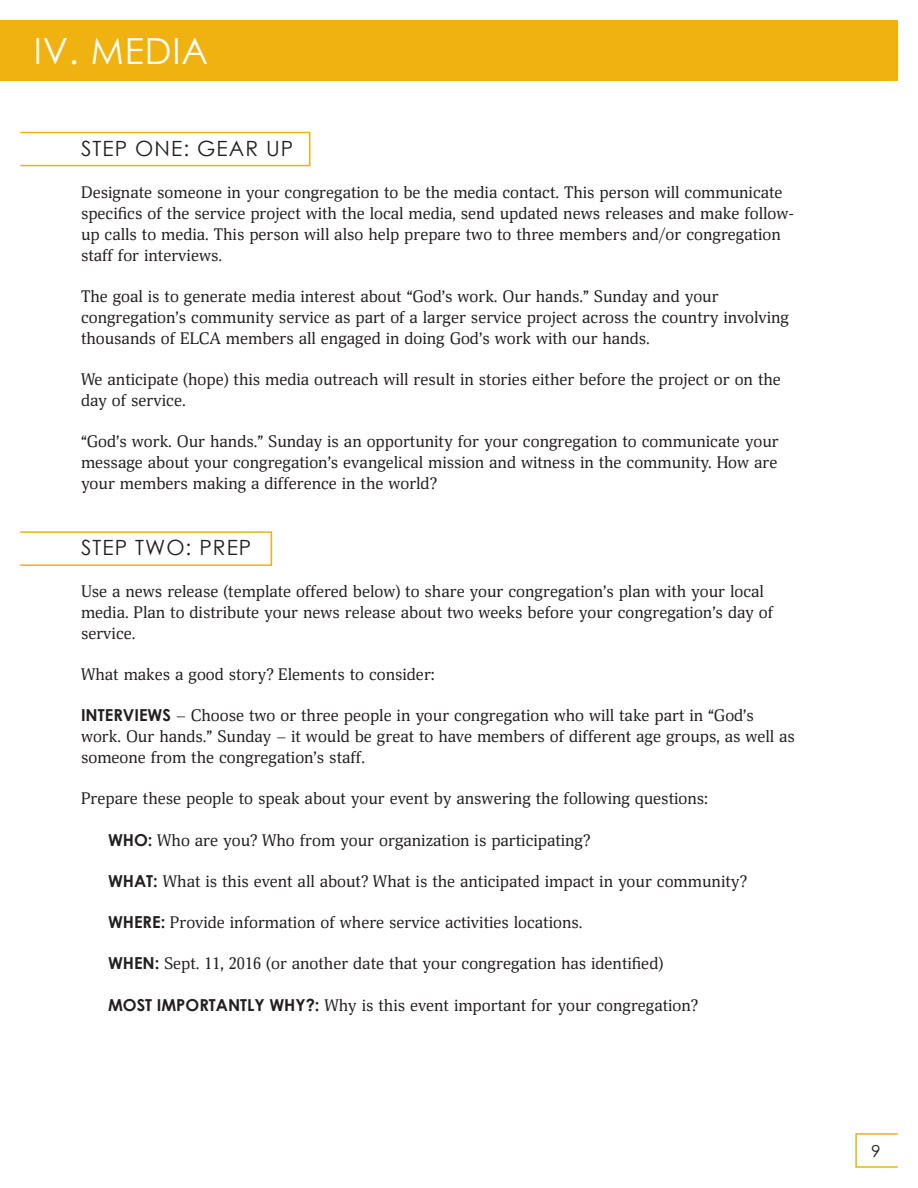
<style>
.page{position:relative;width:918px;height:1188px;background:#fff}
.page>*{position:absolute;margin:0;border:0;box-sizing:border-box;transform-origin:0 0}
.Headings{font:36px "Century Gothic";letter-spacing:.025em;color:#fff}
.Subheads{font:21px "Century Gothic";letter-spacing:.05em;color:#231f20}
.t1{font:16.5px/21px "Deca Serif";color:#231f20}
.t2{font:16.5px "Century Gothic";color:#231f20;scale:1.04 1}
.s1{font-family:"Century Gothic";font-weight:700}
</style>
<div class="page">
<div style="left:0;top:20px;width:898px;height:61px;background:#efb211"></div>
<div style="left:855px;top:1133px;width:43px;height:35px;border:2px solid #efb211"></div>
<div style="left:20px;top:132px;width:290px;height:34px;border:2px solid #efb211"></div>
<div style="left:20px;top:531px;width:252px;height:35px;border:2px solid #efb211"></div>
<p class="Headings" style="left:34px;top:26px;width:176px">IV. MEDIA</p>
<p class="Subheads" style="left:81px;top:134px;width:214px">STEP ONE: GEAR UP</p>
<p class="t1" style="left:81px;top:182px;width:715px">Designate someone in your congregation to be the media contact. This person will communicate specifics of the service project with the local media, send updated news releases and make follow&shy;up calls to media. This person will also help prepare two to three members and/or congregation staff for interviews.</p>
<p class="t1" style="left:81px;top:286px;width:710px">The goal is to generate media interest about “God’s work. Our hands.” Sunday and your congregation’s community service as part of a larger service project across the country involving thousands of ELCA members all engaged in doing God’s work with our hands.</p>
<p class="t1" style="left:81px;top:370px;width:701px">We anticipate (hope) this media outreach will result in stories either before the project or on the day of service.</p>
<p class="t1" style="left:81px;top:432px;width:699px;text-align:justify">“God’s work. Our hands.” Sunday is an opportunity for your congregation to communicate your message about your congregation’s evangelical mission and witness in the community. How are your members making a difference in the world?</p>
<p class="Subheads" style="left:81px;top:533px;width:172px">STEP TWO: PREP</p>
<p class="t1" style="left:81px;top:581px;width:694px">Use a news release (template offered below) to share your congregation’s plan with your local media. Plan to distribute your news release about two weeks before your congregation’s day of service.</p>
<p class="t1" style="left:81px;top:664px;width:355px">What makes a good story? Elements to consider:</p>
<p class="t1" style="left:81px;top:706px;width:716px"><span class="s1">INTERVIEWS</span> – Choose two or three people in your congregation who will take part in “God’s work. Our hands.” Sunday – it would be great to have members of different age groups, as well as someone from the congregation’s staff.</p>
<p class="t1" style="left:81px;top:789px;width:629px">Prepare these people to speak about your event by answering the following questions:</p>
<p class="t1" style="left:108px;top:830px;width:484px"><span class="s1">WHO:</span> Who are you? Who from your organization is participating?</p>
<p class="t1" style="left:108px;top:871px;width:640px"><span class="s1">WHAT:</span> What is this event all about? What is the anticipated impact in your community?</p>
<p class="t1" style="left:108px;top:913px;width:476px"><span class="s1">WHERE:</span> Provide information of where service activities locations.</p>
<p class="t1" style="left:108px;top:954px;width:557px"><span class="s1">WHEN:</span> Sept. 11, 2016 (or another date that your congregation has identified)</p>
<p class="t1" style="left:108px;top:995px;width:591px"><span class="s1">MOST IMPORTANTLY WHY?:</span> Why is this event important for your congregation?</p>
<p class="t2" style="left:871px;top:1139px;width:11px">9</p>
</div>
